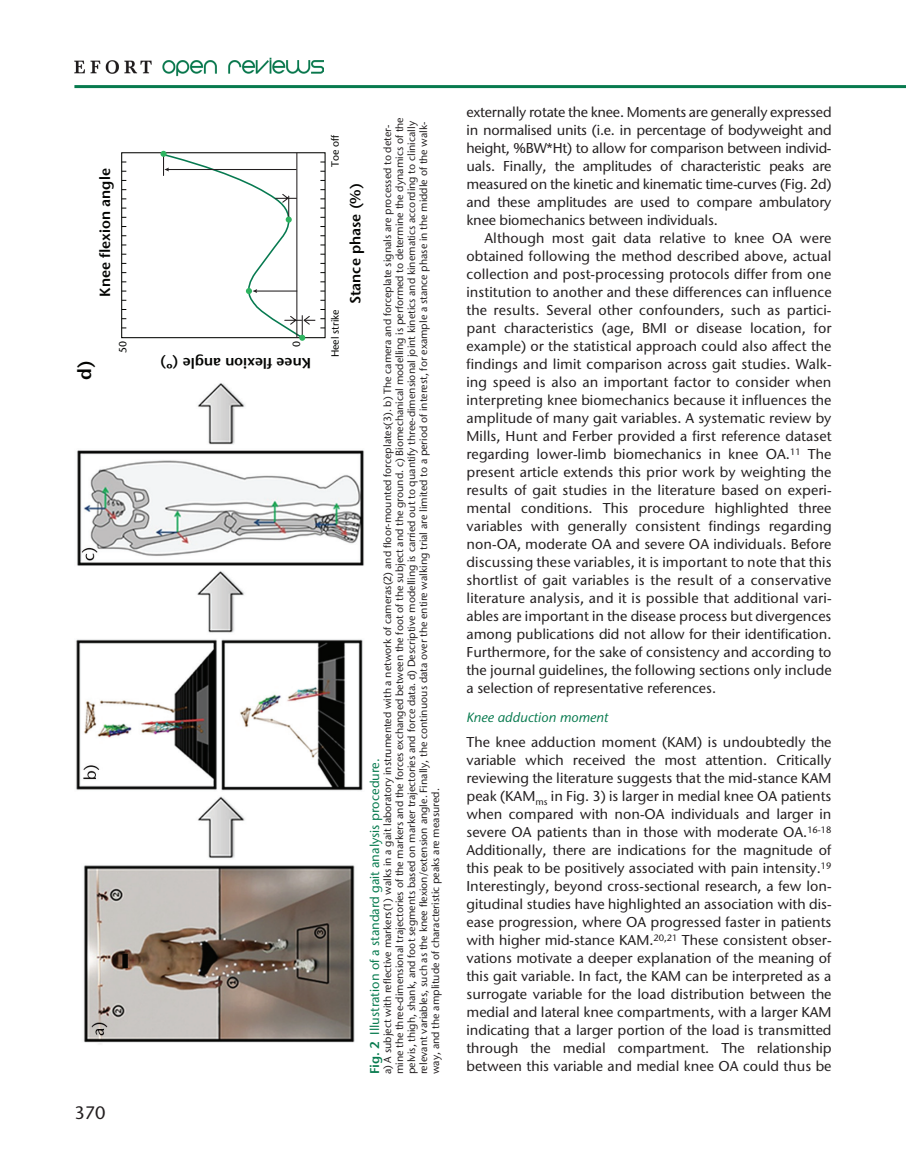
<style>
.page{position:relative;width:906px;height:1170px;background:#fff}
.page>*{position:absolute;margin:0;border:0;box-sizing:border-box;transform-origin:0 0}
.t1{font:600 18.9px "Stone Sans Std";color:#040503}
.t2{font:500 18px "Stone Sans ITC Pro";color:#231f20}
.t3{font:600 14.7px "Stone Sans Std";color:#040503}
.t4{font:500 14.25px/18px "Stone Sans ITC Pro";color:#231f20;text-align:justify}
.t5{font:italic 500 13.5px "Stone Sans ITC Pro";color:#077a4e}
.t6{font:500 12.75px "Stone Sans ITC Pro";color:#077a4e}
.t7{font:500 10.5px/12px "Stone Sans ITC Pro";color:#231f20}
.t8{font:500 10.5px "Stone Sans Std";color:#040503}
.s1{font-weight:600}
</style>
<div class="page">
<img style="left:74px;top:57px;width:250px;height:20px">
<hr style="left:74px;top:85px;width:832px;height:3px;background:#077a4e">
<img style="left:76px;top:383px;width:288px;height:661px">
<div style="left:160px;top:151px;width:7px;height:6px;background:#2eb460;border-radius:50%"></div>
<svg style="left:162px;top:153px;width:163px;height:188px"></svg>
<hr style="left:296px;top:153px;width:1px;height:184px;background:#231f20">
<p class="t3" style="left:96px;top:297px;width:130px;rotate:-90deg">Knee flexion angle</p>
<h1 class="t1" style="left:73px;top:380px;width:21px;rotate:-90deg">d)</h1>
<p class="t8" style="left:116px;top:353px;width:14px;rotate:-90deg">50</p>
<p class="t8" style="left:290px;top:347px;width:8px;rotate:-90deg">0</p>
<p class="t3" style="left:311px;top:372px;width:152px;rotate:-180deg">Knee flexion angle (º)</p>
<p class="t2" style="left:74px;top:1101px;width:32px">370</p>
<p class="t8" style="left:329px;top:167px;width:34px;rotate:-90deg">Toe off</p>
<p class="t8" style="left:329px;top:357px;width:49px;rotate:-90deg">Heel strike</p>
<p class="t7" style="left:381px;top:1074px;width:958px;rotate:-90deg">a) A subject with reflective markers(1) walks in a gait laboratory instrumented with a network of cameras(2) and floor-mounted forceplates(3). b) The camera and forceplate signals are processed to deter&shy;mine the three-dimensional trajectories of the markers and the forces exchanged between the foot of the subject and the ground. c) Biomechanical modelling is performed to determine the dynamics of the pelvis, thigh, shank, and foot segments based on marker trajectories and force data. d) Descriptive modelling is carried out to quantify three-dimensional joint kinetics and kinematics according to clinically relevant variables, such as the knee flexion/extension angle. Finally, the continuous data over the entire walking trial are limited to a period of interest, for example a stance phase in the middle of the walk&shy;way, and the amplitude of characteristic peaks are measured.</p>
<p class="t3" style="left:346px;top:304px;width:123px;rotate:-90deg">Stance phase (%)</p>
<p class="t6" style="left:367px;top:1074px;width:317px;rotate:-90deg"><span class="s1">Fig. 2</span> Illustration of a standard gait analysis procedure.</p>
<p class="t4" style="left:466px;top:103px;width:366px">externally rotate the knee. Moments are generally expressed in normalised units (i.e. in percentage of bodyweight and height, %BW*Ht) to allow for comparison between individ&shy;uals. Finally, the amplitudes of characteristic peaks are measured on the kinetic and kinematic time-curves (Fig. 2d) and these amplitudes are used to compare ambulatory knee biomechanics between individuals.</p>
<p class="t4" style="left:466px;top:229px;width:367px;text-indent:18px">Although most gait data relative to knee OA were obtained following the method described above, actual collection and post-processing protocols differ from one institution to another and these differences can influence the results. Several other confounders, such as partici&shy;pant characteristics (age, BMI or disease location, for example) or the statistical approach could also affect the findings and limit comparison across gait studies. Walk&shy;ing speed is also an important factor to consider when interpreting knee biomechanics because it influences the amplitude of many gait variables. A systematic review by Mills, Hunt and Ferber provided a first reference dataset regarding lower-limb biomechanics in knee OA.<sup>11</sup> The present article extends this prior work by weighting the results of gait studies in the literature based on experi&shy;mental conditions. This procedure highlighted three variables with generally consistent findings regarding non-OA, moderate OA and severe OA individuals. Before discussing these variables, it is important to note that this shortlist of gait variables is the result of a conservative literature analysis, and it is possible that additional vari&shy;ables are important in the disease process but divergences among publications did not allow for their identification.<br>Furthermore, for the sake of consistency and according to the journal guidelines, the following sections only include a selection of representative references.</p>
<p class="t5" style="left:466px;top:708px;width:144px">Knee adduction moment</p>
<p class="t4" style="left:466px;top:733px;width:366px">The knee adduction moment (KAM) is undoubtedly the variable which received the most attention. Critically reviewing the literature suggests that the mid-stance KAM peak (KAM<sub>ms</sub> in Fig. 3) is larger in medial knee OA patients when compared with non-OA individuals and larger in severe OA patients than in those with moderate OA.<sup>16-18<br></sup>Additionally, there are indications for the magnitude of this peak to be positively associated with pain intensity.<sup>19<br></sup>Interestingly, beyond cross-sectional research, a few lon&shy;gitudinal studies have highlighted an association with dis&shy;ease progression, where OA progressed faster in patients with higher mid-stance KAM.<sup>20,21</sup> These consistent obser&shy;vations motivate a deeper explanation of the meaning of this gait variable. In fact, the KAM can be interpreted as a surrogate variable for the load distribution between the medial and lateral knee compartments, with a larger KAM indicating that a larger portion of the load is transmitted through the medial compartment. The relationship between this variable and medial knee OA could thus be</p>
</div>
